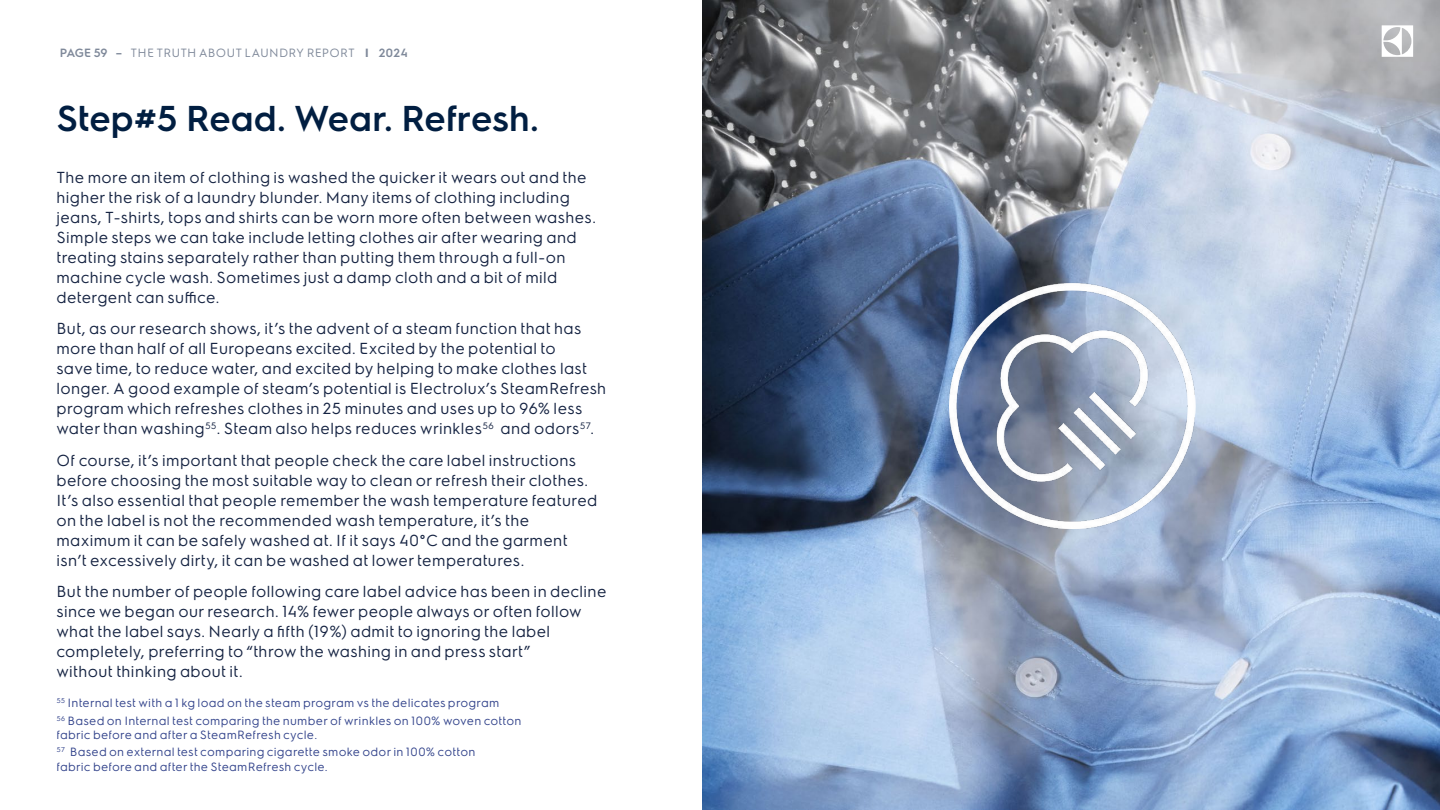
<style>
.page{position:relative;width:1440px;height:810px;background:#fff}
.page>*{position:absolute;margin:0;border:0;box-sizing:border-box;transform-origin:0 0}
.t1{font:600 36px "Electrolux Sans";color:#011e41}
.t2{font:15.98px/20px "Electrolux Sans";letter-spacing:.025em;color:#152342}
.t3{font:12px/17.2px "Electrolux Sans";letter-spacing:.035em;color:#32438b}
.t4{font:12px "Electrolux Sans";letter-spacing:.02em;color:#7f899a}
.s1{font-weight:600}
.s2{font-weight:700}
</style>
<div class="page">
<img style="left:703px;top:0;width:737px;height:810px">
<img style="left:950px;top:282px;width:246px;height:246px">
<svg style="left:1382px;top:25px;width:31px;height:32px"></svg>
<p class="t4" style="left:60px;top:44px;width:350px"><span class="s1">PAGE 59 –</span> THE TRUTH ABOUT LAUNDRY REPORT <span class="s2">I</span> <span class="s1">2024</span></p>
<h1 class="t1" style="left:57px;top:93px;width:483px">Step#5 Read. Wear. Refresh.</h1>
<p class="t2" style="left:57px;top:166px;width:541px">The more an item of clothing is washed the quicker it wears out and the higher the risk of a laundry blunder. Many items of clothing including jeans, T-shirts, tops and shirts can be worn more often between washes.<br>Simple steps we can take include letting clothes air after wearing and treating stains separately rather than putting them through a full-on machine cycle wash. Sometimes just a damp cloth and a bit of mild detergent can suffice.</p>
<p class="t2" style="left:57px;top:318px;width:551px">But, as our research shows, it’s the advent of a steam function that has more than half of all Europeans excited. Excited by the potential to<br>save time, to reduce water, and excited by helping to make clothes last longer. A good example of steam’s potential is Electrolux’s SteamRefresh program which refreshes clothes in 25 minutes and uses up to 96% less water than washing<sup>55</sup>. Steam also helps reduces wrinkles<sup>56</sup> and odors<sup>57</sup>.</p>
<p class="t2" style="left:57px;top:449px;width:542px">Of course, it’s important that people check the care label instructions before choosing the most suitable way to clean or refresh their clothes.<br>It’s also essential that people remember the wash temperature featured on the label is not the recommended wash temperature, it’s the maximum it can be safely washed at. If it says 40°C and the garment isn’t excessively dirty, it can be washed at lower temperatures.</p>
<p class="t2" style="left:57px;top:580px;width:552px">But the number of people following care label advice has been in decline since we began our research. 14% fewer people always or often follow what the label says. Nearly a fifth (19%) admit to ignoring the label completely, preferring to “throw the washing in and press start”<br>without thinking about it.</p>
<p class="t3" style="left:57px;top:694px;width:466px"><sup>55</sup> Internal test with a 1 kg load on the steam program vs the delicates program<br><sup>56</sup> Based on Internal test comparing the number of wrinkles on 100% woven cotton</p>
<p class="t3" style="left:57px;top:725px;width:420px">fabric before and after a SteamRefresh cycle.<br><sup>57</sup> Based on external test comparing cigarette smoke odor in 100% cotton</p>
<p class="t3" style="left:57px;top:757px;width:273px">fabric before and after the SteamRefresh cycle.</p>
</div>
